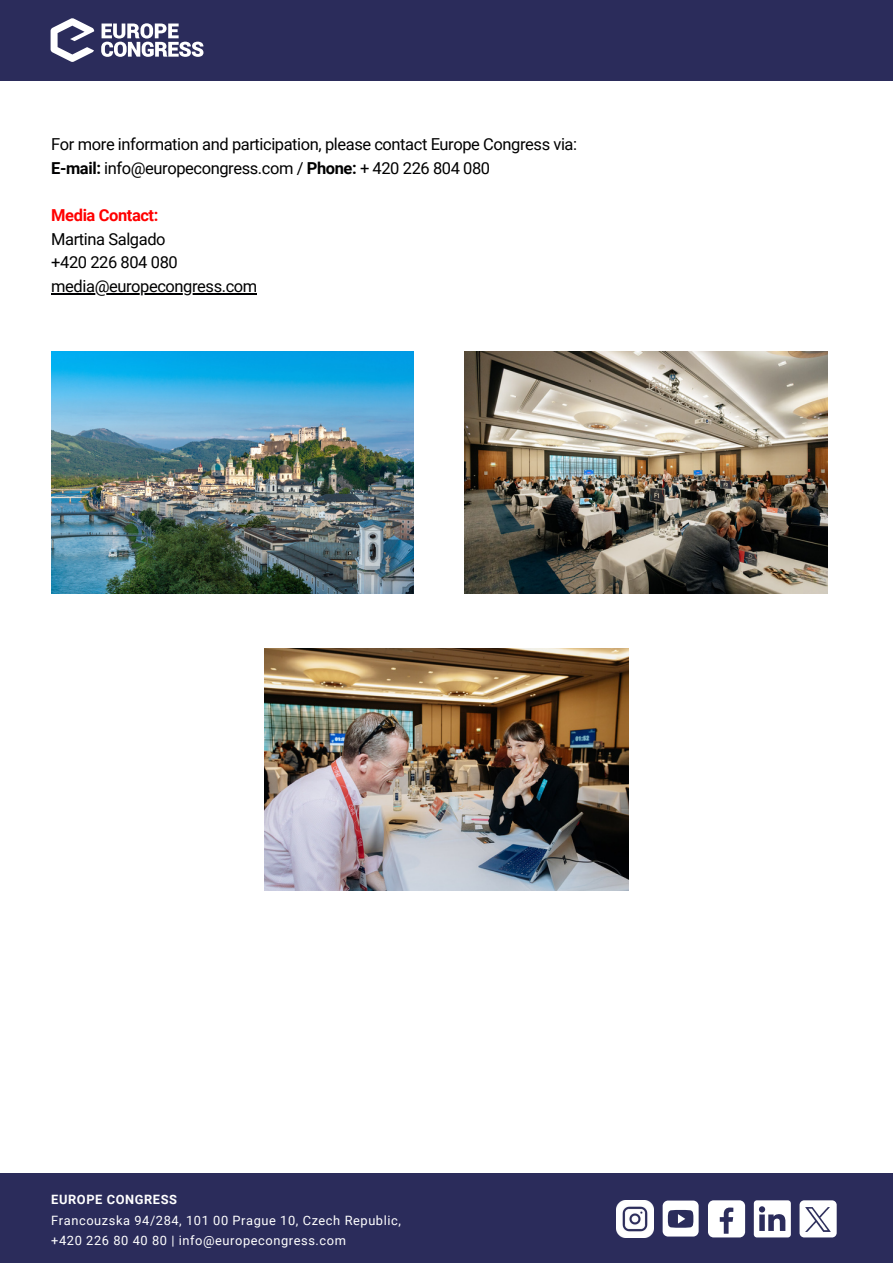
<style>
.page{position:relative;width:893px;height:1264px;background:#fff}
.page>*{position:absolute;margin:0;border:0;box-sizing:border-box;transform-origin:0 0}
.t1{font:16.5px "Roboto";letter-spacing:-.025em;color:#000001}
.t2{font:700 16.5px "Roboto";letter-spacing:-.025em;color:#f00}
.t3{font:12.9px "Roboto";letter-spacing:.045em;color:#fff}
.t4{font:700 12.9px "Roboto";letter-spacing:.045em;color:#fff}
.s1{font-weight:700}
</style>
<div class="page">
<div style="left:0;top:0;width:892px;height:81px;background:#2b2c5b"></div>
<div style="left:0;top:1173px;width:892px;height:89px;background:#2b2c5b"></div>
<svg style="left:101px;top:23px;width:102px;height:34px"></svg>
<svg style="left:51px;top:18px;width:43px;height:44px"></svg>
<div style="left:662px;top:1200px;width:36px;height:36px;background:#fff;border-radius:5px"></div>
<svg style="left:667px;top:1210px;width:26px;height:17px"></svg>
<div style="left:799px;top:1200px;width:37px;height:37px;background:#fff;border-radius:5px"></div>
<div style="left:708px;top:1200px;width:37px;height:37px;background:#fff;border-radius:6px"></div>
<svg style="left:719px;top:1207px;width:14px;height:26px"></svg>
<svg style="left:753px;top:1200px;width:37px;height:37px"></svg>
<img style="left:616px;top:1200px;width:37px;height:37px">
<img style="left:805px;top:1207px;width:25px;height:24px">
<img style="left:464px;top:351px;width:363px;height:242px">
<img style="left:265px;top:648px;width:363px;height:242px">
<img style="left:51px;top:351px;width:363px;height:242px">
<hr style="left:51px;top:293px;width:206px;height:1px;background:#000001">
<p class="t1" style="left:51px;top:135px;width:527px">For more information and participation, please contact Europe Congress via:</p>
<p class="t1" style="left:51px;top:158px;width:440px"><span class="s1">E-mail:</span> info@europecongress.com / <span class="s1">Phone:</span> + 420 226 804 080</p>
<p class="t2" style="left:51px;top:206px;width:109px">Media Contact:</p>
<p class="t1" style="left:51px;top:229px;width:116px">Martina Salgado</p>
<p class="t1" style="left:51px;top:253px;width:128px">+420 226 804 080</p>
<p class="t1" style="left:51px;top:276px;width:207px">media@europecongress.com</p>
<p class="t4" style="left:51px;top:1192px;width:127px">EUROPE CONGRESS</p>
<p class="t3" style="left:51px;top:1212px;width:351px">Francouzska 94/284, 101 00 Prague 10, Czech Republic,</p>
<p class="t3" style="left:51px;top:1232px;width:296px">+420 226 80 40 80 | info@europecongress.com</p>
</div>
